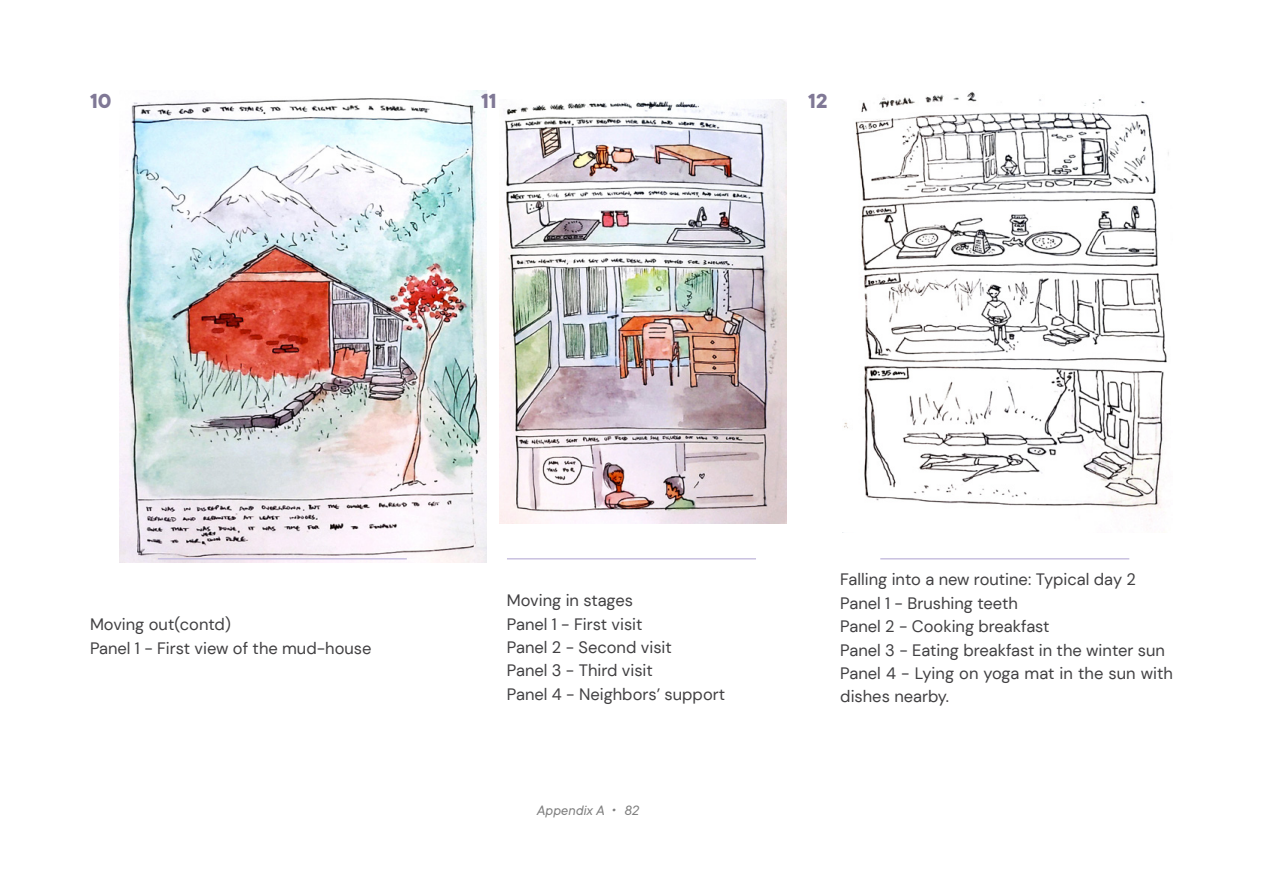
<style>
.page{position:relative;width:1263px;height:893px;background:#fff}
.page>*{position:absolute;margin:0;border:0;box-sizing:border-box;transform-origin:0 0}
.t1{font:700 22.5px "TT Commons";color:#807896}
.t2{font:16.5px/23.4px "DM Sans";color:#414042}
.t3{font:italic 15px "TT Commons";color:#808080}
</style>
<div class="page">
<img style="left:120px;top:90px;width:366px;height:472px">
<hr style="left:158px;top:558px;width:249px;height:2px;background:#c9c1e0">
<hr style="left:507px;top:558px;width:249px;height:2px;background:#c9c1e0">
<hr style="left:880px;top:558px;width:249px;height:2px;background:#c9c1e0">
<img style="left:500px;top:100px;width:286px;height:424px">
<img style="left:844px;top:91px;width:325px;height:429px">
<h1 class="t1" style="left:90px;top:86px;width:23px">10</h1>
<h1 class="t1" style="left:481px;top:86px;width:17px">11</h1>
<h1 class="t1" style="left:808px;top:86px;width:21px">12</h1>
<p class="t2" style="left:90px;top:613px;width:283px">Moving out(contd)<br>Panel 1 - First view of the mud-house</p>
<p class="t2" style="left:507px;top:589px;width:220px">Moving in stages<br>Panel 1 - First visit<br>Panel 2 - Second visit<br>Panel 3 - Third visit<br>Panel 4 - Neighbors’ support</p>
<p class="t3" style="left:537px;top:800px;width:81px">Appendix A •</p>
<p class="t3" style="left:624px;top:801px;width:16px">82</p>
<p class="t2" style="left:840px;top:568px;width:334px">Falling into a new routine: Typical day 2<br>Panel 1 - Brushing teeth<br>Panel 2 - Cooking breakfast<br>Panel 3 - Eating breakfast in the winter sun<br>Panel 4 - Lying on yoga mat in the sun with dishes nearby.</p>
</div>
